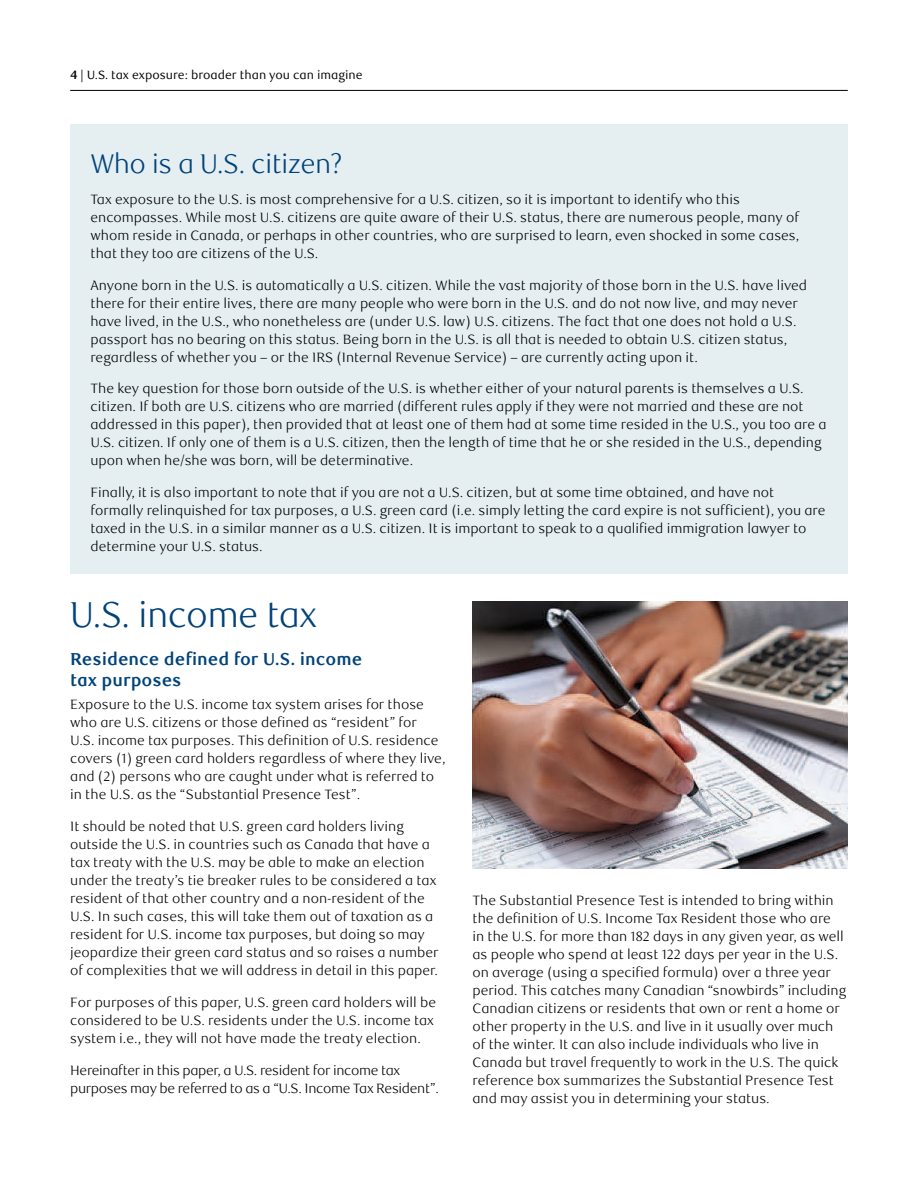
<style>
.page{position:relative;width:918px;height:1188px;background:#fff}
.page>*{position:absolute;margin:0;border:0;box-sizing:border-box;transform-origin:0 0}
.t1{font:300 36px "RBC Display";color:#00427a}
.t2{font:300 27px "RBC Display";color:#00427a}
.t3{font:700 17.25px/21px "RBC Text";color:#00427a}
.t4{font:300 13.5px/18px "RBC Text";color:#000}
.t5{font:300 13.5px/18px "RBC Text";letter-spacing:-.025em;color:#000}
.t6{font:12px "RBC Text";color:#000}
.s1{font-weight:700}
</style>
<div class="page">
<hr style="left:70px;top:90px;width:778px;height:1px;background:#000">
<div style="left:70px;top:124px;width:778px;height:449px;background:#e5eff2"></div>
<img style="left:472px;top:602px;width:376px;height:267px">
<p class="t6" style="left:70px;top:68px;width:294px"><span class="s1">4</span> | U.S. tax exposure: broader than you can imagine</p>
<h2 class="t2" style="left:90px;top:148px;width:254px">Who is a U.S. citizen?</h2>
<p class="t4" style="left:90px;top:191px;width:710px">Tax exposure to the U.S. is most comprehensive for a U.S. citizen, so it is important to identify who this encompasses. While most U.S. citizens are quite aware of their U.S. status, there are numerous people, many of whom reside in Canada, or perhaps in other countries, who are surprised to learn, even shocked in some cases, that they too are citizens of the U.S.</p>
<p class="t4" style="left:90px;top:276px;width:718px">Anyone born in the U.S. is automatically a U.S. citizen. While the vast majority of those born in the U.S. have lived there for their entire lives, there are many people who were born in the U.S. and do not now live, and may never have lived, in the U.S., who nonetheless are (under U.S. law) U.S. citizens. The fact that one does not hold a U.S. passport has no bearing on this status. Being born in the U.S. is all that is needed to obtain U.S. citizen status, regardless of whether you – or the IRS (Internal Revenue Service) – are currently acting upon it.</p>
<p class="t4" style="left:90px;top:380px;width:738px">The key question for those born outside of the U.S. is whether either of your natural parents is themselves a U.S. citizen. If both are U.S. citizens who are married (different rules apply if they were not married and these are not addressed in this paper), then provided that at least one of them had at some time resided in the U.S., you too are a U.S. citizen. If only one of them is a U.S. citizen, then the length of time that he or she resided in the U.S., depending upon when he/she was born, will be determinative.</p>
<p class="t4" style="left:90px;top:483px;width:737px">Finally, it is also important to note that if you are not a U.S. citizen, but at some time obtained, and have not formally relinquished for tax purposes, a U.S. green card (i.e. simply letting the card expire is not sufficient), you are taxed in the U.S. in a similar manner as a U.S. citizen. It is important to speak to a qualified immigration lawyer to determine your U.S. status.</p>
<h1 class="t1" style="left:70px;top:594px;width:248px">U.S. income tax</h1>
<p class="t3" style="left:70px;top:649px;width:294px">Residence defined for U.S. income tax purposes</p>
<p class="t4" style="left:70px;top:695px;width:377px">Exposure to the U.S. income tax system arises for those who are U.S. citizens or those defined as “resident” for<br>U.S. income tax purposes. This definition of U.S. residence covers (1) green card holders regardless of where they live, and (2) persons who are caught under what is referred to in the U.S. as the “Substantial Presence Test”.</p>
<p class="t4" style="left:70px;top:818px;width:370px">It should be noted that U.S. green card holders living outside the U.S. in countries such as Canada that have a tax treaty with the U.S. may be able to make an election under the treaty’s tie breaker rules to be considered a tax resident of that other country and a non-resident of the U.S. In such cases, this will take them out of taxation as a resident for U.S. income tax purposes, but doing so may jeopardize their green card status and so raises a number of complexities that we will address in detail in this paper.</p>
<p class="t4" style="left:70px;top:994px;width:367px">For purposes of this paper, U.S. green card holders will be considered to be U.S. residents under the U.S. income tax system i.e., they will not have made the treaty election.</p>
<p class="t5" style="left:70px;top:1062px;width:370px">Hereinafter in this paper, a U.S. resident for income tax purposes may be referred to as a “U.S. Income Tax Resident”.</p>
<p class="t4" style="left:472px;top:892px;width:375px">The Substantial Presence Test is intended to bring within the definition of U.S. Income Tax Resident those who are<br>in the U.S. for more than 182 days in any given year, as well as people who spend at least 122 days per year in the U.S. on average (using a specified formula) over a three year period. This catches many Canadian “snowbirds” including Canadian citizens or residents that own or rent a home or other property in the U.S. and live in it usually over much of the winter. It can also include individuals who live in Canada but travel frequently to work in the U.S. The quick reference box summarizes the Substantial Presence Test and may assist you in determining your status.</p>
</div>
